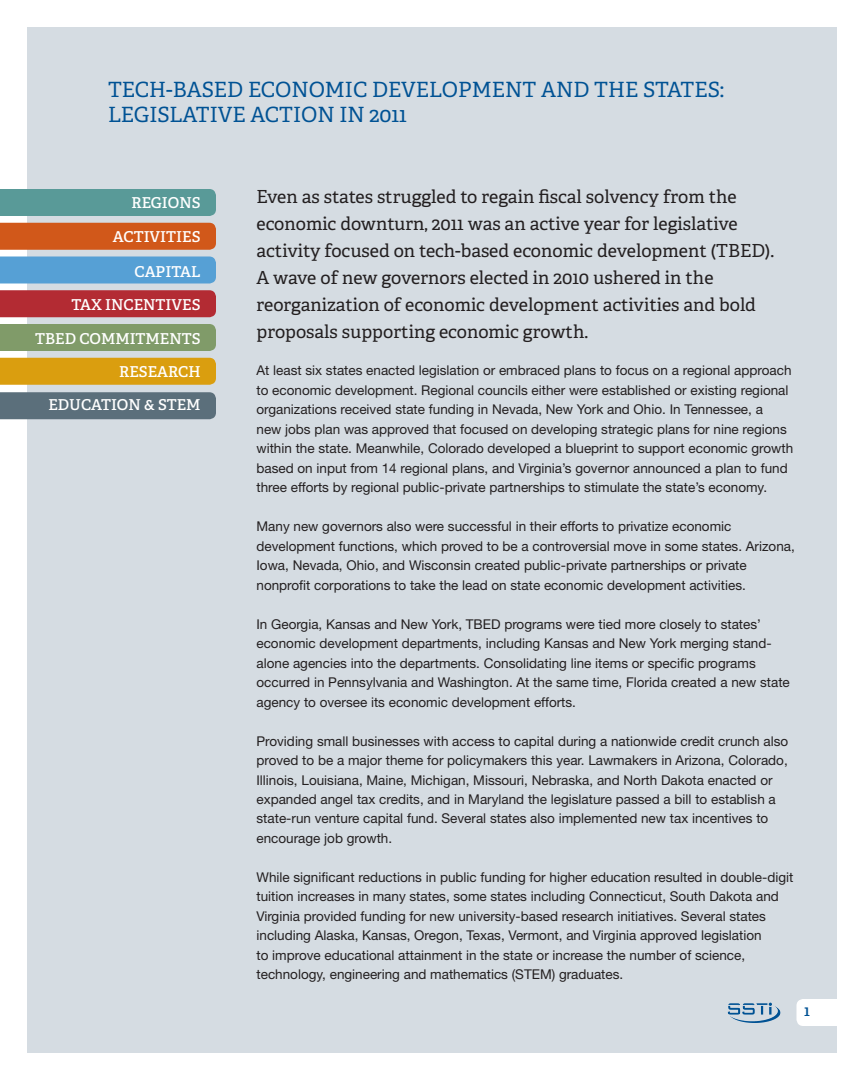
<style>
.page{position:relative;width:864px;height:1080px;background:#fff}
.page>*{position:absolute;margin:0;border:0;box-sizing:border-box;transform-origin:0 0}
.t1{font:21px/25.2px "Adelle Basic";color:#005294}
.t2{font:18px/27px "Adelle Basic";color:#231f20}
.t3{font:600 15px "Adelle Basic";color:#fff}
.t4{font:600 15px "Adelle Basic";color:#005294}
.t5{font:13.5px/19.5px "Helvetica Neue";color:#231f20}
</style>
<div class="page">
<div style="left:27px;top:27px;width:810px;height:1026px;background:#d5dce2"></div>
<div style="left:796px;top:999px;width:61px;height:27px;background:#fff;border-radius:7px"></div>
<img style="left:728px;top:1003px;width:41px;height:3px">
<div style="left:0;top:290px;width:216px;height:27px;background:#b32b33"></div>
<div style="left:0;top:324px;width:216px;height:27px;background:#809b69"></div>
<div style="left:0;top:358px;width:216px;height:27px;background:#da9e0f"></div>
<div style="left:0;top:392px;width:216px;height:27px;background:#5b6f7b"></div>
<div style="left:0;top:189px;width:216px;height:27px;background:#599a98"></div>
<div style="left:0;top:223px;width:216px;height:27px;background:#d1581a"></div>
<svg style="left:0;top:256px;width:216px;height:28px;background:#5ba2d5"></svg>
<h1 class="t1" style="left:108px;top:77px;width:618px">TECH-BASED ECONOMIC DEVELOPMENT AND THE STATES:<br>LEGISLATIVE ACTION IN 2011</h1>
<p class="t3" style="left:132px;top:193px;width:70px">REGIONS</p>
<p class="t3" style="left:113px;top:228px;width:89px">ACTIVITIES</p>
<p class="t3" style="left:134px;top:262px;width:68px">CAPITAL</p>
<p class="t3" style="left:71px;top:295px;width:11px">TAX</p>
<p class="t3" style="left:105px;top:295px;width:97px">INCENTIVES</p>
<p class="t3" style="left:35px;top:330px;width:11px">TBE</p>
<p class="t3" style="left:65px;top:330px;width:137px">D COMMITMENTS</p>
<p class="t3" style="left:119px;top:363px;width:83px">RESEARCH</p>
<p class="t3" style="left:48px;top:396px;width:121px">EDUCATION &amp; STEM</p>
<p class="t2" style="left:256px;top:183px;width:519px">Even as states struggled to regain fiscal solvency from the economic downturn, 2011 was an active year for legislative activity focused on tech-based economic development (TBED).<br>A wave of new governors elected in 2010 ushered in the reorganization of economic development activities and bold proposals supporting economic growth.</p>
<p class="t5" style="left:256px;top:360px;width:538px">At least six states enacted legislation or embraced plans to focus on a regional approach to economic development. Regional councils either were established or existing regional organizations received state funding in Nevada, New York and Ohio. In Tennessee, a<br>new jobs plan was approved that focused on developing strategic plans for nine regions within the state. Meanwhile, Colorado developed a blueprint to support economic growth based on input from 14 regional plans, and Virginia’s governor announced a plan to fund three efforts by regional public-private partnerships to stimulate the state’s economy.</p>
<p class="t5" style="left:256px;top:516px;width:540px">Many new governors also were successful in their efforts to privatize economic development functions, which proved to be a controversial move in some states. Arizona, Iowa, Nevada, Ohio, and Wisconsin created public-private partnerships or private nonprofit corporations to take the lead on state economic development activities.</p>
<p class="t5" style="left:256px;top:614px;width:535px">In Georgia, Kansas and New York, TBED programs were tied more closely to states’ economic development departments, including Kansas and New York merging stand&shy;alone agencies into the departments. Consolidating line items or specific programs occurred in Pennsylvania and Washington. At the same time, Florida created a new state agency to oversee its economic development efforts.</p>
<p class="t5" style="left:256px;top:731px;width:533px">Providing small businesses with access to capital during a nationwide credit crunch also proved to be a major theme for policymakers this year. Lawmakers in Arizona, Colorado, Illinois, Louisiana, Maine, Michigan, Missouri, Nebraska, and North Dakota enacted or expanded angel tax credits, and in Maryland the legislature passed a bill to establish a state-run venture capital fund. Several states also implemented new tax incentives to encourage job growth.</p>
<p class="t5" style="left:256px;top:867px;width:538px">While significant reductions in public funding for higher education resulted in double-digit tuition increases in many states, some states including Connecticut, South Dakota and Virginia provided funding for new university-based research initiatives. Several states including Alaska, Kansas, Oregon, Texas, Vermont, and Virginia approved legislation<br>to improve educational attainment in the state or increase the number of science, technology, engineering and mathematics (STEM) graduates.</p>
<p class="t4" style="left:804px;top:1001px;width:7px">1</p>
</div>
